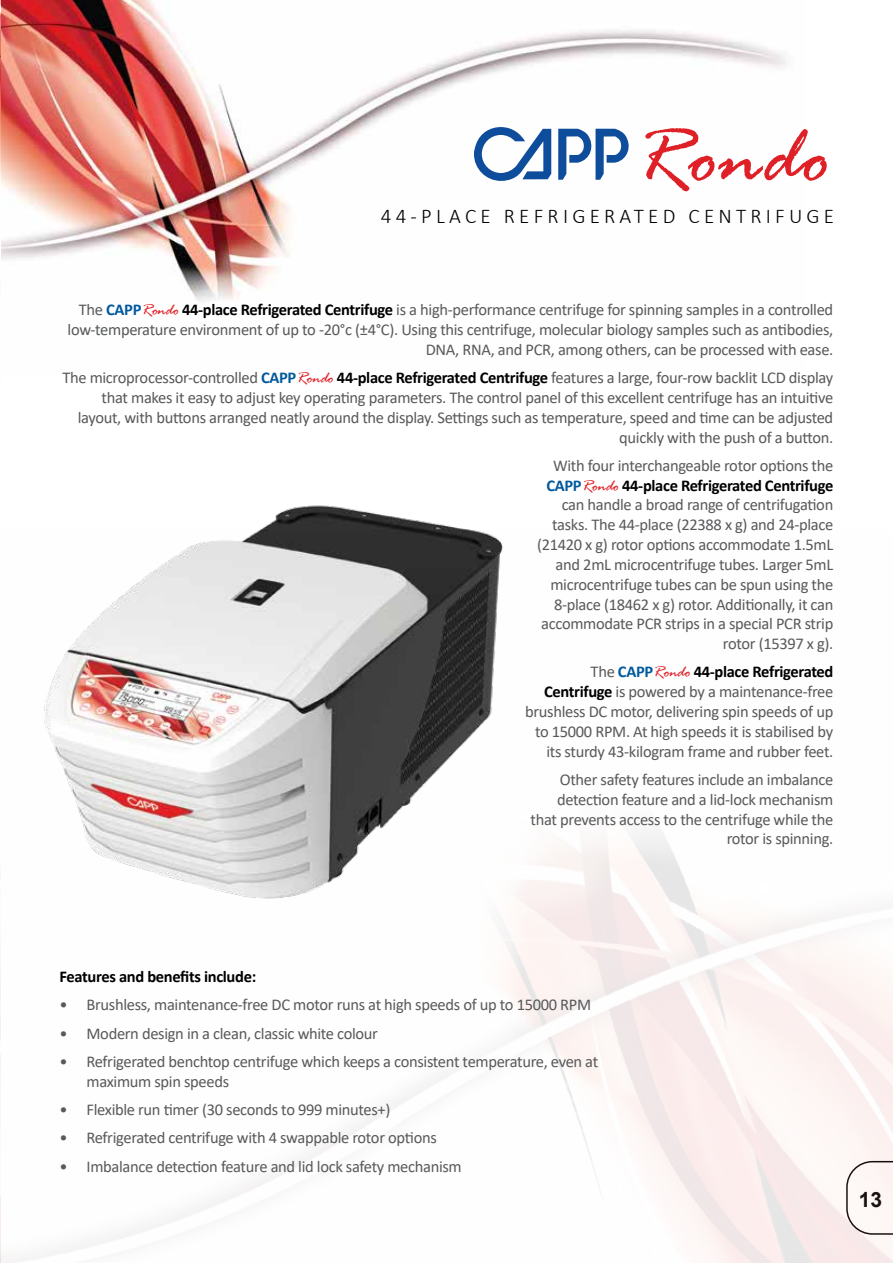
<style>
.page{position:relative;width:893px;height:1263px;background:#fff}
.page>*{position:absolute;margin:0;border:0;box-sizing:border-box;transform-origin:0 0}
.t1{font:italic 84.3px "Rage";color:#df2027}
.t2{font:300 21px "Calibri";letter-spacing:.2em;color:#000}
.t3{font:700 21px "Arial";color:#000}
.t4{font:16.5px/19.8px "Calibri";letter-spacing:-.02em;color:#58595b;text-align:right}
.t5{font:700 16.5px "Calibri";letter-spacing:-.02em;color:#000}
.s1{font-weight:700;color:#00599d}
.s2{font-family:"Rage";font-style:italic;color:#df2027}
.s3{font-weight:700;color:#000}
</style>
<div class="page">
<img style="left:0;top:0;width:1px;height:178px">
<img style="left:0;top:829px;width:893px;height:434px">
<img style="left:1px;top:0;width:785px;height:301px">
<img style="left:37px;top:505px;width:488px;height:406px">
<svg style="left:474px;top:127px;width:77px;height:54px"></svg>
<svg style="left:558px;top:129px;width:74px;height:51px"></svg>
<h1 class="t1" style="left:632px;top:112px;width:201px">Rondo</h1>
<p class="t2" style="left:381px;top:203px;width:455px">44-PLACE REFRIGERATED CENTRIFUGE</p>
<p class="t4" style="left:68px;top:299px;width:767px">The <span class="s1">CAPP</span><span class="s2">Rondo</span> <span class="s3">44-place Refrigerated Centrifuge</span> is a high-performance centrifuge for spinning samples in a controlled low-temperature environment of up to -20°c (±4°C). Using this centrifuge, molecular biology samples such as antibodies,<br>DNA, RNA, and PCR, among others, can be processed with ease.</p>
<p class="t4" style="left:62px;top:367px;width:772px">The microprocessor-controlled <span class="s1">CAPP</span><span class="s2">Rondo</span> <span class="s3">44-place Refrigerated Centrifuge</span> features a large, four-row backlit LCD display that makes it easy to adjust key operating parameters. The control panel of this excellent centrifuge has an intuitive layout, with buttons arranged neatly around the display. Settings such as temperature, speed and time can be adjusted quickly with the push of a button.</p>
<p class="t4" style="left:537px;top:455px;width:298px">With four interchangeable rotor options the <span class="s1">CAPP</span><span class="s2">Rondo</span> <span class="s3">44-place Refrigerated Centrifuge </span>can handle a broad range of centrifugation tasks. The 44-place (22388 x g) and 24-place (21420 x g) rotor options accommodate 1.5mL and 2mL microcentrifuge tubes. Larger 5mL microcentrifuge tubes can be spun using the 8-place (18462 x g) rotor. Additionally, it can accommodate PCR strips in a special PCR strip rotor (15397 x g).</p>
<p class="t4" style="left:525px;top:662px;width:310px">The <span class="s1">CAPP</span><span class="s2">Rondo</span> <span class="s3">44-place Refrigerated Centrifuge</span> is powered by a maintenance-free brushless DC motor, delivering spin speeds of up to 15000 RPM. At high speeds it is stabilised by its sturdy 43-kilogram frame and rubber feet.</p>
<p class="t4" style="left:531px;top:769px;width:304px">Other safety features include an imbalance detection feature and a lid-lock mechanism that prevents access to the centrifuge while the rotor is spinning.</p>
<p class="t5" style="left:60px;top:965px;width:198px">Features and benefits include:</p>
<p class="t4" style="left:60px;top:994px;width:533px">• Brushless, maintenance-free DC motor runs at high speeds of up to 15000 RPM</p>
<p class="t4" style="left:60px;top:1023px;width:320px">• Modern design in a clean, classic white colour</p>
<p class="t4" style="left:87px;top:1051px;width:513px;text-align:left;text-indent:-27px">• Refrigerated benchtop centrifuge which keeps a consistent temperature, even at maximum spin speeds</p>
<p class="t4" style="left:60px;top:1099px;width:332px">• Flexible run timer (30 seconds to 999 minutes+)</p>
<p class="t4" style="left:60px;top:1127px;width:379px">• Refrigerated centrifuge with 4 swappable rotor options</p>
<p class="t4" style="left:60px;top:1156px;width:404px">• Imbalance detection feature and lid lock safety mechanism</p>
<p class="t3" style="left:859px;top:1184px;width:25px">13</p>
</div>
